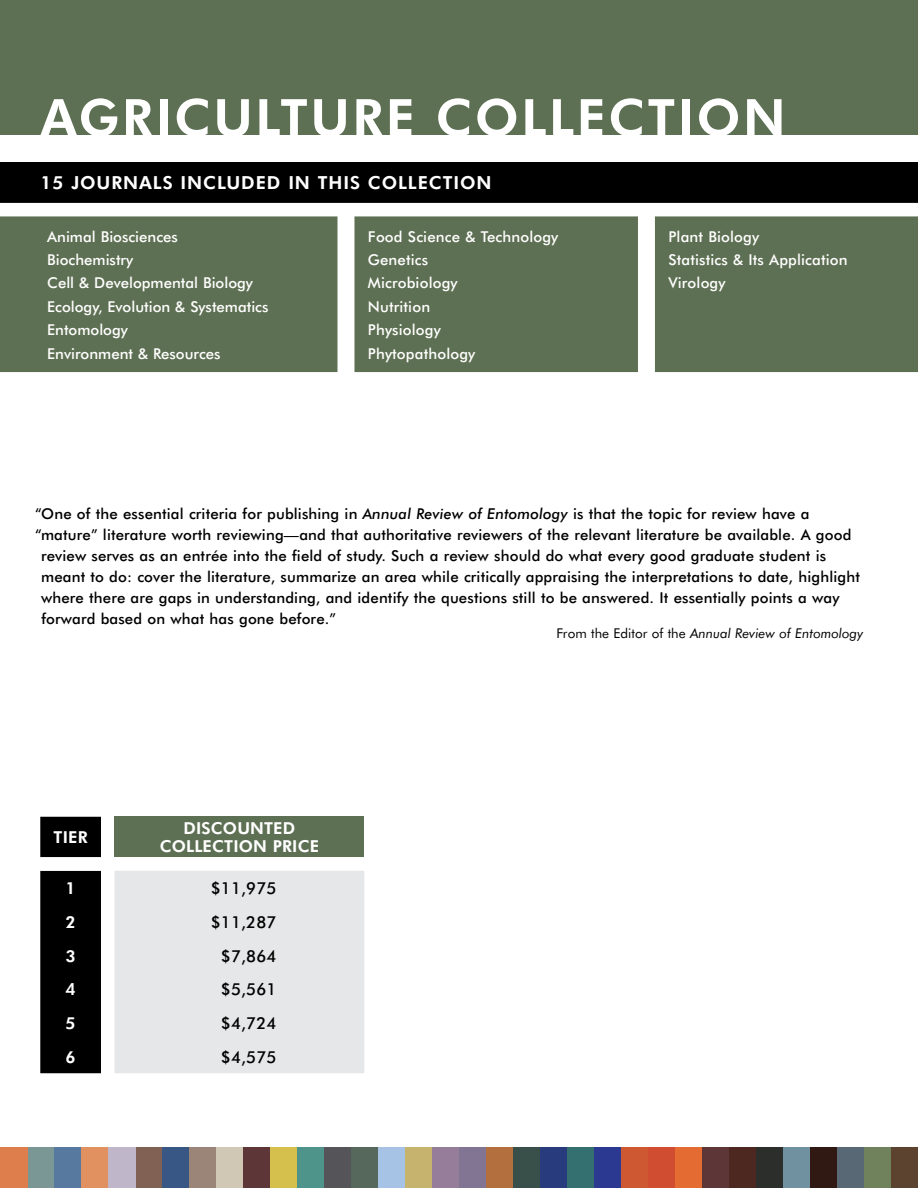
<style>
.page{position:relative;width:918px;height:1188px;background:#fff}
.page>*{position:absolute;margin:0;border:0;box-sizing:border-box;transform-origin:0 0}
.t1{font:700 51px "Futura BT";letter-spacing:.05em;color:#fff}
.t2{font:700 18px "Futura BT";letter-spacing:.05em;color:#fff}
.t3{font:500 16.5px "Futura BT";letter-spacing:.01em;color:#000}
.t4{font:700 16.5px/18px "Futura BT";letter-spacing:.01em;color:#fff;text-align:center}
.t5{font:500 15px "Futura BT";letter-spacing:.01em;color:#000}
.t6{font:500 15px/23.4px "Futura BT";letter-spacing:.01em;color:#fff}
.t7{font:italic 13.5px "Futura BT";color:#000}
.s1{font-style:italic}
.s2{font-style:normal}
</style>
<div class="page">
<div style="left:81px;top:1148px;width:27px;height:40px;background:#e19060"></div>
<div style="left:54px;top:1148px;width:27px;height:40px;background:#57799f"></div>
<div style="left:27px;top:1148px;width:27px;height:40px;background:#7a9796"></div>
<div style="left:0;top:1148px;width:27px;height:40px;background:#de7e4c"></div>
<div style="left:270px;top:1148px;width:27px;height:40px;background:#d5c04d"></div>
<div style="left:243px;top:1148px;width:27px;height:40px;background:#5d3738"></div>
<div style="left:702px;top:1148px;width:27px;height:40px;background:#5d3738"></div>
<div style="left:729px;top:1148px;width:27px;height:40px;background:#4c2821"></div>
<div style="left:756px;top:1148px;width:27px;height:40px;background:#2c2e2b"></div>
<div style="left:783px;top:1148px;width:27px;height:40px;background:#70919f"></div>
<div style="left:810px;top:1148px;width:27px;height:40px;background:#301912"></div>
<div style="left:837px;top:1148px;width:27px;height:40px;background:#586875"></div>
<div style="left:864px;top:1148px;width:27px;height:40px;background:#6f825c"></div>
<div style="left:891px;top:1148px;width:27px;height:40px;background:#5c4330"></div>
<div style="left:189px;top:1148px;width:27px;height:40px;background:#9b8579"></div>
<div style="left:216px;top:1148px;width:27px;height:40px;background:#d1c7b5"></div>
<div style="left:162px;top:1148px;width:27px;height:40px;background:#385785"></div>
<div style="left:135px;top:1148px;width:27px;height:40px;background:#826155"></div>
<div style="left:108px;top:1148px;width:27px;height:40px;background:#c0b6ca"></div>
<div style="left:405px;top:1148px;width:27px;height:40px;background:#c5b36e"></div>
<div style="left:378px;top:1148px;width:27px;height:40px;background:#a6c3e6"></div>
<div style="left:351px;top:1148px;width:27px;height:40px;background:#56675b"></div>
<div style="left:324px;top:1148px;width:27px;height:40px;background:#555458"></div>
<div style="left:297px;top:1148px;width:27px;height:40px;background:#4e948b"></div>
<div style="left:540px;top:1148px;width:27px;height:40px;background:#273b7d"></div>
<div style="left:513px;top:1148px;width:27px;height:40px;background:#394f4a"></div>
<div style="left:486px;top:1148px;width:27px;height:40px;background:#b46f3e"></div>
<div style="left:459px;top:1148px;width:27px;height:40px;background:#827593"></div>
<div style="left:432px;top:1148px;width:27px;height:40px;background:#967d99"></div>
<div style="left:675px;top:1148px;width:27px;height:40px;background:#e46c33"></div>
<div style="left:648px;top:1148px;width:27px;height:40px;background:#d04d32"></div>
<div style="left:621px;top:1148px;width:27px;height:40px;background:#cd5831"></div>
<div style="left:594px;top:1148px;width:27px;height:40px;background:#2b3990"></div>
<div style="left:567px;top:1148px;width:27px;height:40px;background:#357070"></div>
<div style="left:0;top:0;width:918px;height:135px;background:#5e7053"></div>
<div style="left:0;top:162px;width:918px;height:41px;background:#000"></div>
<div style="left:0;top:216px;width:338px;height:156px;background:#5e7053"></div>
<div style="left:354px;top:216px;width:564px;height:156px;background:#5e7053"></div>
<svg style="left:40px;top:817px;width:75px;height:256px;fill:#000"></svg>
<div style="left:115px;top:817px;width:249px;height:40px;background:#5e7053"></div>
<div style="left:115px;top:871px;width:249px;height:202px;background:#e6e7e8"></div>
<h1 class="t1" style="left:40px;top:82px;width:747px">AGRICULTURE COLLECTION</h1>
<p class="t2" style="left:40px;top:170px;width:452px">15 JOURNALS INCLUDED IN THIS COLLECTION</p>
<p class="t6" style="left:47px;top:224px;width:223px">Animal Biosciences<br>Biochemistry<br>Cell &amp; Developmental Biology<br>Ecology, Evolution &amp; Systematics<br>Entomology<br>Environment &amp; Resources</p>
<p class="t6" style="left:368px;top:224px;width:192px">Food Science &amp; Technology<br>Genetics<br>Microbiology<br>Nutrition<br>Physiology<br>Phytopathology</p>
<p class="t6" style="left:668px;top:224px;width:181px">Plant Biology<br>Statistics &amp; Its Application<br>Virology</p>
<p class="t5" style="left:35px;top:503px;width:776px">“One of the essential criteria for publishing in <span class="s1">Annual Review of Entomology</span> is that the topic for review have a</p>
<p class="t5" style="left:35px;top:524px;width:818px">“mature” literature worth reviewing—and that authoritative reviewers of the relevant literature be available. A good</p>
<p class="t5" style="left:41px;top:545px;width:787px">review serves as an entrée into the field of study. Such a review should do what every good graduate student is</p>
<p class="t5" style="left:41px;top:566px;width:820px">meant to do: cover the literature, summarize an area while critically appraising the interpretations to date, highlight</p>
<p class="t5" style="left:41px;top:587px;width:800px">where there are gaps in understanding, and identify the questions still to be answered. It essentially points a way</p>
<p class="t5" style="left:41px;top:608px;width:296px">forward based on what has gone before.”</p>
<p class="t7" style="left:556px;top:623px;width:309px"><span class="s2">From the Editor of the</span> Annual Review of Entomology</p>
<p class="t4" style="left:54px;top:828px;width:36px">TIER</p>
<p class="t4" style="left:160px;top:819px;width:161px">DISCOUNTED<br>COLLECTION PRICE</p>
<p class="t4" style="left:66px;top:878px;width:12px">1</p>
<p class="t3" style="left:211px;top:877px;width:67px">$11,975</p>
<p class="t4" style="left:66px;top:912px;width:12px">2</p>
<p class="t3" style="left:211px;top:910px;width:67px">$11,287</p>
<p class="t4" style="left:66px;top:946px;width:12px">3</p>
<p class="t3" style="left:221px;top:944px;width:57px">$7,864</p>
<p class="t4" style="left:66px;top:980px;width:12px">4</p>
<p class="t3" style="left:221px;top:978px;width:57px">$5,561</p>
<p class="t4" style="left:66px;top:1013px;width:12px">5</p>
<p class="t3" style="left:221px;top:1011px;width:57px">$4,724</p>
<p class="t4" style="left:66px;top:1047px;width:12px">6</p>
<p class="t3" style="left:221px;top:1045px;width:57px">$4,575</p>
</div>
